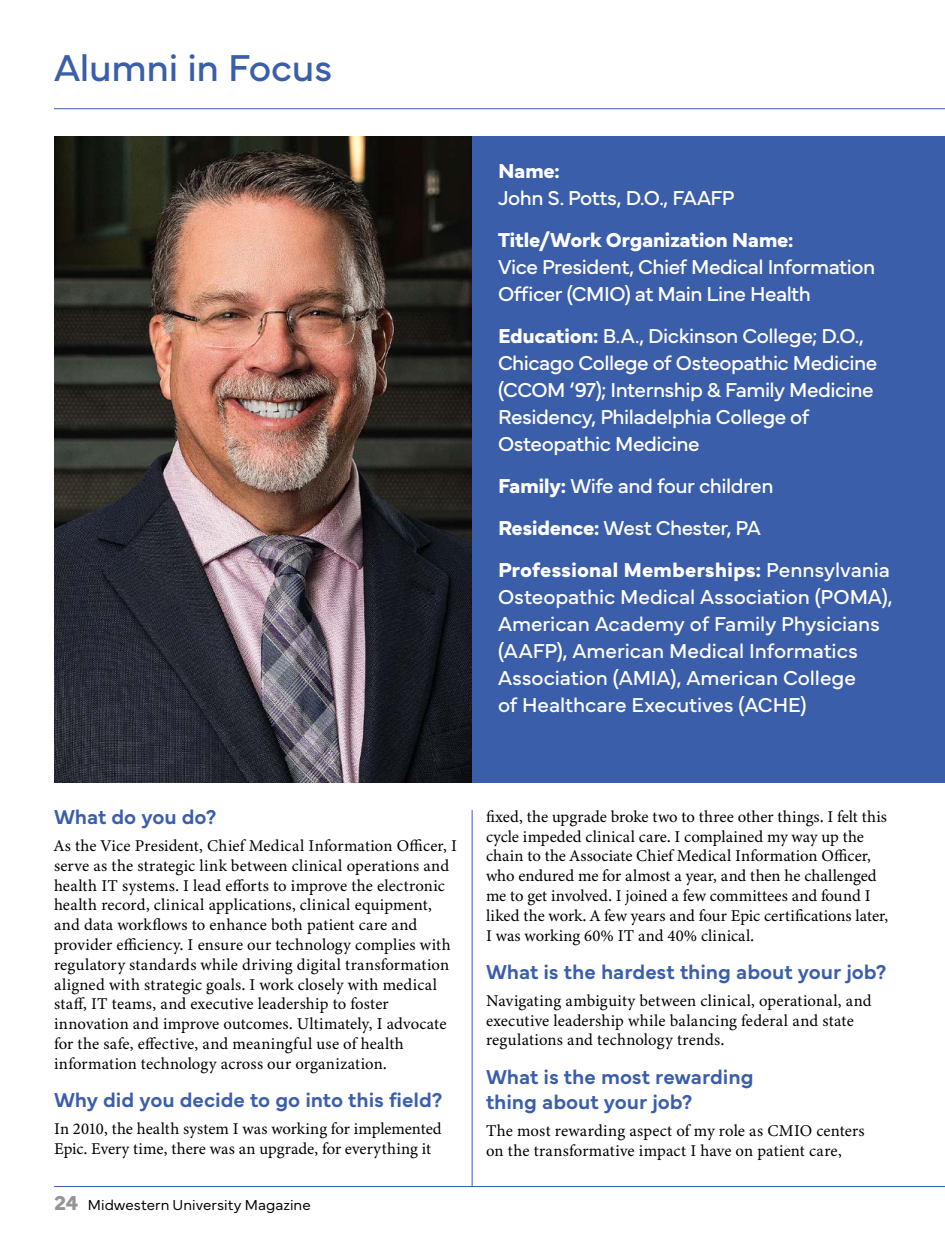
<style>
.page{position:relative;width:945px;height:1242px;background:#fff}
.page>*{position:absolute;margin:0;border:0;box-sizing:border-box;transform-origin:0 0}
.t1{font:39px "Mundial";letter-spacing:-.01em;color:#3b5eab}
.t2{font:21px/27px "Mundial";letter-spacing:-.02em;color:#fff}
.t3{font:600 21px/25.2px "Mundial";letter-spacing:-.005em;color:#3b5eab}
.t4{font:700 21px "Mundial";letter-spacing:-.02em;color:#fff}
.t5{font:16.5px/19.8px "Minion Variable Concept";letter-spacing:.005em;color:#000}
.t6{font:300 15px "Mundial";letter-spacing:.005em;color:#000}
.s1{font-weight:700}
.s2{font-weight:700;font-size:21px;color:#939598}
</style>
<div class="page">
<hr style="left:54px;top:108px;width:891px;height:1px;background:#3b5eab">
<img style="left:54px;top:136px;width:418px;height:647px">
<div style="left:472px;top:136px;width:473px;height:647px;background:#3b5eab"></div>
<hr style="left:54px;top:1186px;width:891px;height:1px;background:#3b5eab">
<hr style="left:472px;top:810px;width:1px;height:376px;background:#3b5eab">
<h1 class="t1" style="left:54px;top:37px;width:280px">Alumni in Focus</h1>
<p class="t4" style="left:498px;top:154px;width:64px">Name:</p>
<p class="t2" style="left:498px;top:182px;width:238px">John S. Potts, D.O., FAAFP</p>
<p class="t4" style="left:498px;top:223px;width:297px">Title/Work Organization Name:</p>
<p class="t2" style="left:498px;top:251px;width:379px">Vice President, Chief Medical Information<br>Officer (CMIO) at Main Line Health</p>
<p class="t2" style="left:498px;top:320px;width:381px"><span class="s1">Education:</span> B.A., Dickinson College; D.O., Chicago College of Osteopathic Medicine (CCOM ‘97); Internship &amp; Family Medicine Residency, Philadelphia College of Osteopathic Medicine</p>
<p class="t2" style="left:498px;top:463px;width:394px;line-height:42px"><span class="s1">Family:</span> Wife and four children<br><span class="s1">Residence:</span> West Chester, PA<br><span class="s1">Professional Memberships:</span> Pennsylvania</p>
<p class="t2" style="left:498px;top:581px;width:396px">Osteopathic Medical Association (POMA), American Academy of Family Physicians (AAFP), American Medical Informatics Association (AMIA), American College<br>of Healthcare Executives (ACHE)</p>
<p class="t3" style="left:54px;top:803px;width:164px">What do you do?</p>
<p class="t5" style="left:54px;top:836px;width:404px">As the Vice President, Chief Medical Information Officer, I serve as the strategic link between clinical operations and health IT systems. I lead efforts to improve the electronic health record, clinical applications, clinical equipment, and data workflows to enhance both patient care and provider efficiency. I ensure our technology complies with regulatory standards while driving digital transformation aligned with strategic goals. I work closely with medical staff, IT teams, and executive leadership to foster innovation and improve outcomes. Ultimately, I advocate for the safe, effective, and meaningful use of health information technology across our organization.</p>
<p class="t3" style="left:54px;top:1086px;width:390px">Why did you decide to go into this field?</p>
<p class="t5" style="left:54px;top:1119px;width:389px">In 2010, the health system I was working for implemented<br>Epic. Every time, there was an upgrade, for everything it</p>
<p class="t6" style="left:54px;top:1193px;width:258px"><span class="s2">24</span> Midwestern University Magazine</p>
<p class="t5" style="left:486px;top:806px;width:404px">fixed, the upgrade broke two to three other things. I felt this cycle impeded clinical care. I complained my way up the chain to the Associate Chief Medical Information Officer, who endured me for almost a year, and then he challenged me to get involved. I joined a few committees and found I liked the work. A few years and four Epic certifications later, I was working 60% IT and 40% clinical.</p>
<p class="t3" style="left:486px;top:958px;width:402px">What is the hardest thing about your job?</p>
<p class="t5" style="left:486px;top:990px;width:387px">Navigating ambiguity between clinical, operational, and executive leadership while balancing federal and state regulations and technology trends.</p>
<p class="t3" style="left:486px;top:1062px;width:269px">What is the most rewarding thing about your job?</p>
<p class="t5" style="left:486px;top:1120px;width:380px">The most rewarding aspect of my role as CMIO centers on the transformative impact I have on patient care,</p>
</div>
